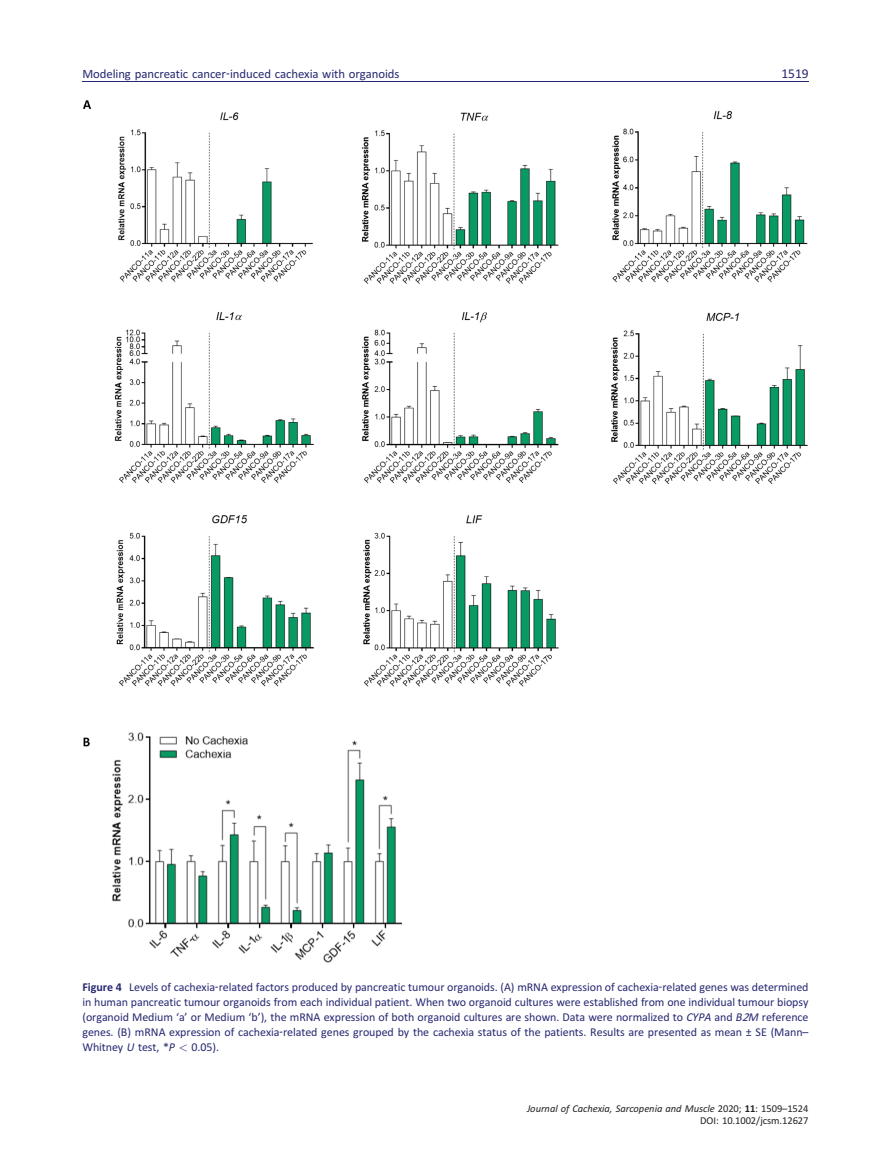
<style>
.page{position:relative;width:893px;height:1174px;background:#fff}
.page>*{position:absolute;margin:0;border:0;box-sizing:border-box;transform-origin:0 0}
.t1{font:13.5px "Adv TT7 b 515 deb";color:#272872}
.t2{font:12.75px "Adv TT9 d 59 b 7 b 4";color:#272872}
.t3{font:12px/15px "Adv TT9 d 59 b 7 b 4";color:#272872;text-align:justify}
.t4{font:10.5px "Adv T Ta 749 c 674.I";color:#231f20}
.t5{font:10.5px "Adv TT9 d 59 b 7 b 4";color:#231f20}
.s1{font-style:inherit}
.s2{font-family:"Adv T Td 35102 ee.B"}
.s3{font-family:"Adv TT2 ffda 40 f.B"}
.s4{font-family:"Adv T Ta 749 c 674.I"}
.s5{font-family:"Adv TT06 f 3545 d.I";font-style:italic}
.s6{font-family:"Adv P4 C4 E51"}
.s7{font-family:"Adv TT7 b 515 deb"}
.s8{font-family:"Adv TT9 d 59 b 7 b 4"}
</style>
<div class="page">
<img style="left:83px;top:100px;width:725px;height:863px">
<hr style="left:82px;top:81px;width:726px;height:1px;background:#272872">
<p class="t2" style="left:82px;top:69px;width:318px">Modeling pancreatic cancer<span class="s1">‐</span>induced cachexia with organoids</p>
<p class="t1" style="left:781px;top:67px;width:28px">1519</p>
<p class="t3" style="left:82px;top:980px;width:728px"><span class="s2">Figure</span> <span class="s3">4</span> Levels of cachexia<span class="s1">‐</span>related factors produced by pancreatic tumour organoids. (A) mRNA expression of cachexia<span class="s1">‐</span>related genes was determined in human pancreatic tumour organoids from each individual patient. When two organoid cultures were established from one individual tumour biopsy (organoid Medium <span class="s1">‘</span>a<span class="s1">’</span> or Medium <span class="s1">‘</span>b<span class="s1">’</span>), the mRNA expression of both organoid cultures are shown. Data were normalized to <span class="s4">CYPA</span> and <span class="s4">B</span><span class="s5">2</span><span class="s4">M</span> reference genes. (B) mRNA expression of cachexia<span class="s1">‐</span>related genes grouped by the cachexia status of the patients. Results are presented as mean ± SE (Mann<span class="s1">– </span>Whitney <span class="s4">U</span> test, *<span class="s4">P</span> <span class="s6">&lt;</span> <span class="s7">0</span>.<span class="s7">05</span>).</p>
<p class="t4" style="left:527px;top:1105px;width:283px">Journal of Cachexia, Sarcopenia and Muscle <span class="s7">2020</span><span class="s8">;</span> <span class="s3">11</span><span class="s8">:</span> <span class="s7">1509</span><span class="s8">–</span><span class="s7">1524</span></p>
<p class="t5" style="left:700px;top:1117px;width:110px">DOI: <span class="s7">10</span>.<span class="s7">1002</span>/jcsm.<span class="s7">12627</span></p>
</div>
